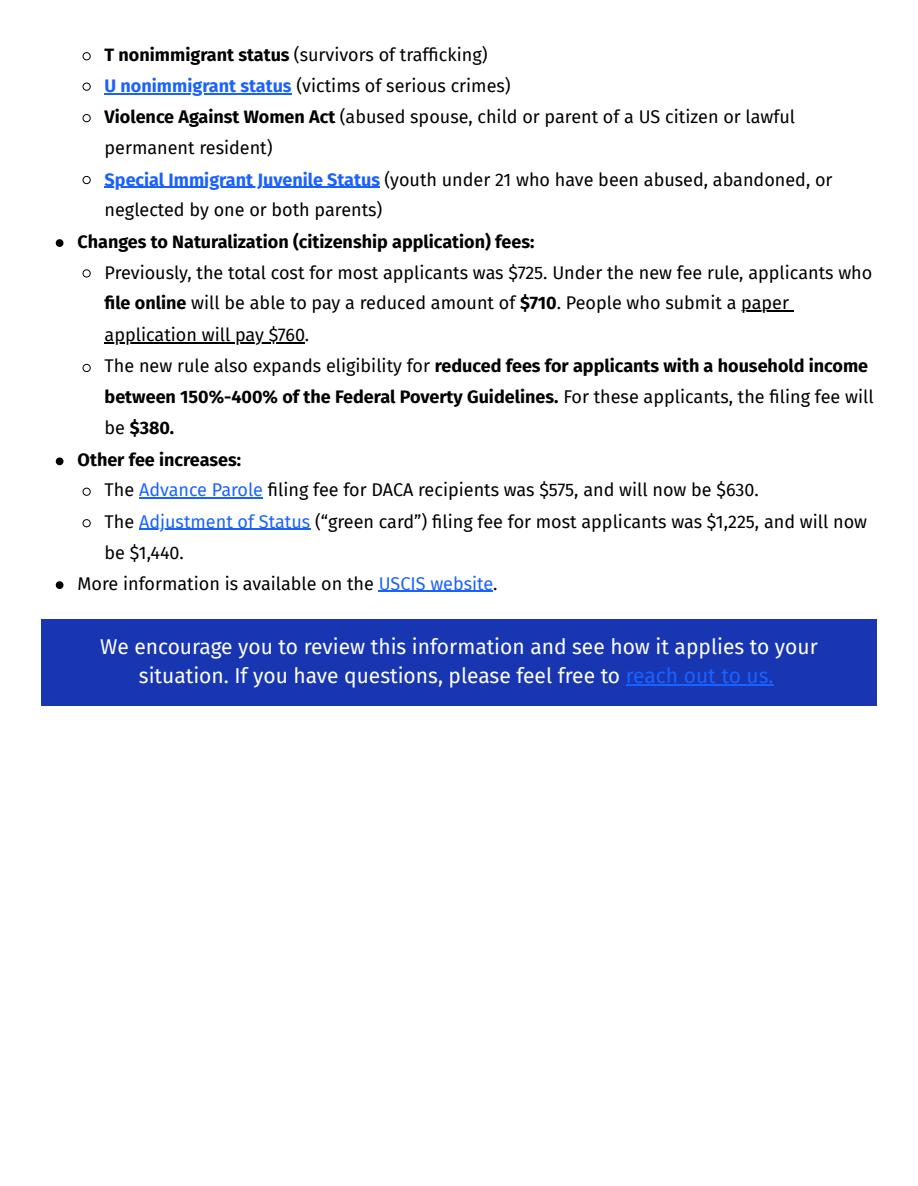
<style>
.page{position:relative;width:918px;height:1186px;background:#fff}
.page>*{position:absolute;margin:0;border:0;box-sizing:border-box;transform-origin:0 0}
.t1{font:21px/29.2px "Fira Sans";color:#fff;text-align:center}
.t2{font:18px/31.5px "Fira Sans";color:#000}
.t3{font:700 18px/30.9px "Fira Sans";color:#000}
.s1{font-weight:700}
.s2{font-weight:700;color:#1a62ff}
.s3{font-weight:400}
.s4{color:#1a62ff}
</style>
<div class="page">
<svg style="left:82px;top:52px;width:9px;height:9px"></svg>
<svg style="left:82px;top:82px;width:9px;height:9px"></svg>
<hr style="left:105px;top:93px;width:187px;height:2px;background:#1a62ff">
<svg style="left:82px;top:114px;width:9px;height:8px"></svg>
<svg style="left:82px;top:176px;width:9px;height:8px"></svg>
<hr style="left:105px;top:187px;width:275px;height:1px;background:#1a62ff">
<svg style="left:56px;top:239px;width:7px;height:8px"></svg>
<svg style="left:82px;top:269px;width:9px;height:9px"></svg>
<hr style="left:741px;top:311px;width:48px;height:1px;background:#000">
<hr style="left:105px;top:342px;width:200px;height:1px;background:#000">
<svg style="left:82px;top:364px;width:9px;height:8px"></svg>
<svg style="left:56px;top:457px;width:7px;height:8px"></svg>
<svg style="left:82px;top:487px;width:9px;height:9px"></svg>
<hr style="left:139px;top:497px;width:124px;height:1px;background:#1a62ff">
<svg style="left:82px;top:519px;width:9px;height:8px"></svg>
<hr style="left:139px;top:529px;width:171px;height:1px;background:#1a62ff">
<svg style="left:56px;top:581px;width:7px;height:8px"></svg>
<hr style="left:379px;top:591px;width:114px;height:1px;background:#1a62ff">
<div style="left:42px;top:619px;width:834px;height:86px;background:#1836b2"></div>
<hr style="left:626px;top:684px;width:148px;height:1px;background:#1a62ff">
<p class="t2" style="left:105px;top:39px;width:384px"><span class="s1">T nonimmigrant status</span> (survivors of traffi cking)</p>
<p class="t2" style="left:105px;top:70px;width:408px"><span class="s2">U nonimmigrant status</span> (victims of serious crimes)</p>
<p class="t2" style="left:105px;top:101px;width:692px"><span class="s1">Violence Against Women Act</span> (abused spouse, child or parent of a US citizen or lawful permanent resident)</p>
<p class="t2" style="left:105px;top:164px;width:729px;line-height:30.3px"><span class="s2">Special Immigrant Juvenile Status</span> (youth under 21 who have been abused, abandoned, or neglected by one or both parents)</p>
<p class="t3" style="left:78px;top:226px;width:458px">Changes to Naturalization (citizenship application) fees:</p>
<p class="t2" style="left:105px;top:258px;width:769px;line-height:30.9px">Previously, the total cost for most applicants was $725. Under the new fee rule, applicants who <span class="s1">file online</span> will be able to pay a reduced amount of <span class="s1">$710</span>. People who submit a paper application will pay $760.</p>
<p class="t3" style="left:105px;top:351px;width:771px"><span class="s3">The new rule also expands eligibility for</span> reduced fees for applicants with a household income between 150%-400% of the Federal Poverty Guidelines. <span class="s3">For these applicants, the fi ling fee will be</span> $380.</p>
<p class="t3" style="left:78px;top:444px;width:165px">Other fee increases:</p>
<p class="t2" style="left:105px;top:474px;width:656px">The <span class="s4">Advance Parole</span> fi ling fee for DACA recipients was $575, and will now be $630.</p>
<p class="t2" style="left:105px;top:506px;width:764px">The <span class="s4">Adjustment of Status</span> (“green card”) fi ling fee for most applicants was $1,225, and will now be $1,440.</p>
<p class="t2" style="left:78px;top:568px;width:421px">More information is available on the <span class="s4">USCIS website</span>.</p>
<p class="t1" style="left:100px;top:632px;width:719px">We encourage you to review this information and see how it applies to your situation. If you have questions, please feel free to <span class="s4">reach out to us.</span></p>
</div>
